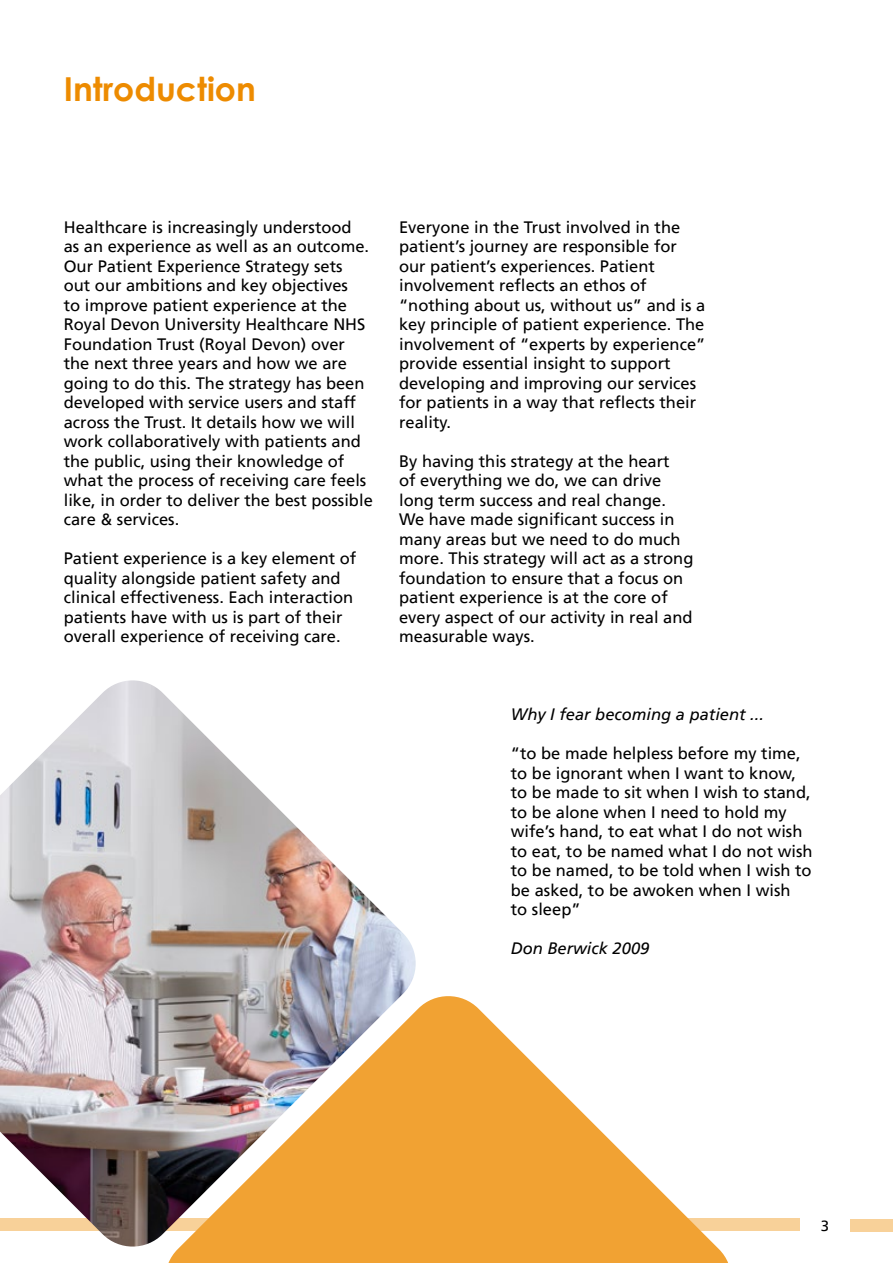
<style>
.page{position:relative;width:893px;height:1263px;background:#fff}
.page>*{position:absolute;margin:0;border:0;box-sizing:border-box;transform-origin:0 0}
.t1{font:700 33px "Century Gothic";color:#ed8b00}
.t2{font:16.5px/19.5px "Frutiger";color:#000}
.t3{font:italic 16.5px "Frutiger";color:#000}
.t4{font:15px "Frutiger";color:#000}
</style>
<div class="page">
<div style="left:0;top:1218px;width:799px;height:13px;background:#f8d199"></div>
<div style="left:850px;top:1219px;width:43px;height:12px;background:#f8d199"></div>
<img style="left:0;top:680px;width:416px;height:567px">
<svg style="left:161px;top:992px;width:567px;height:271px;fill:#f1a233"></svg>
<h1 class="t1" style="left:64px;top:64px;width:194px">Introduction</h1>
<p class="t2" style="left:64px;top:217px;width:311px">Healthcare is increasingly understood<br>as an experience as well as an outcome.<br>Our Patient Experience Strategy sets out our ambitions and key objectives<br>to improve patient experience at the Royal Devon University Healthcare NHS Foundation Trust (Royal Devon) over the next three years and how we are going to do this. The strategy has been developed with service users and staff across the Trust. It details how we will work collaboratively with patients and the public, using their knowledge of what the process of receiving care feels like, in order to deliver the best possible care &amp; services.</p>
<p class="t2" style="left:64px;top:549px;width:294px">Patient experience is a key element of quality alongside patient safety and clinical effectiveness. Each interaction patients have with us is part of their overall experience of receiving care.</p>
<p class="t2" style="left:399px;top:217px;width:308px">Everyone in the Trust involved in the patient’s journey are responsible for our patient’s experiences. Patient involvement reflects an ethos of “nothing about us, without us” and is a key principle of patient experience. The involvement of “experts by experience” provide essential insight to support developing and improving our services for patients in a way that reflects their reality.</p>
<p class="t2" style="left:399px;top:451px;width:296px">By having this strategy at the heart<br>of everything we do, we can drive long term success and real change.<br>We have made significant success in many areas but we need to do much more. This strategy will act as a strong foundation to ensure that a focus on patient experience is at the core of every aspect of our activity in real and measurable ways.</p>
<p class="t3" style="left:511px;top:705px;width:255px">Why I fear becoming a patient ...</p>
<p class="t2" style="left:511px;top:744px;width:303px">“to be made helpless before my time, to be ignorant when I want to know, to be made to sit when I wish to stand, to be alone when I need to hold my wife’s hand, to eat what I do not wish to eat, to be named what I do not wish to be named, to be told when I wish to be asked, to be awoken when I wish<br>to sleep”</p>
<p class="t3" style="left:511px;top:939px;width:140px">Don Berwick 2009</p>
<p class="t4" style="left:821px;top:1217px;width:10px">3</p>
</div>
